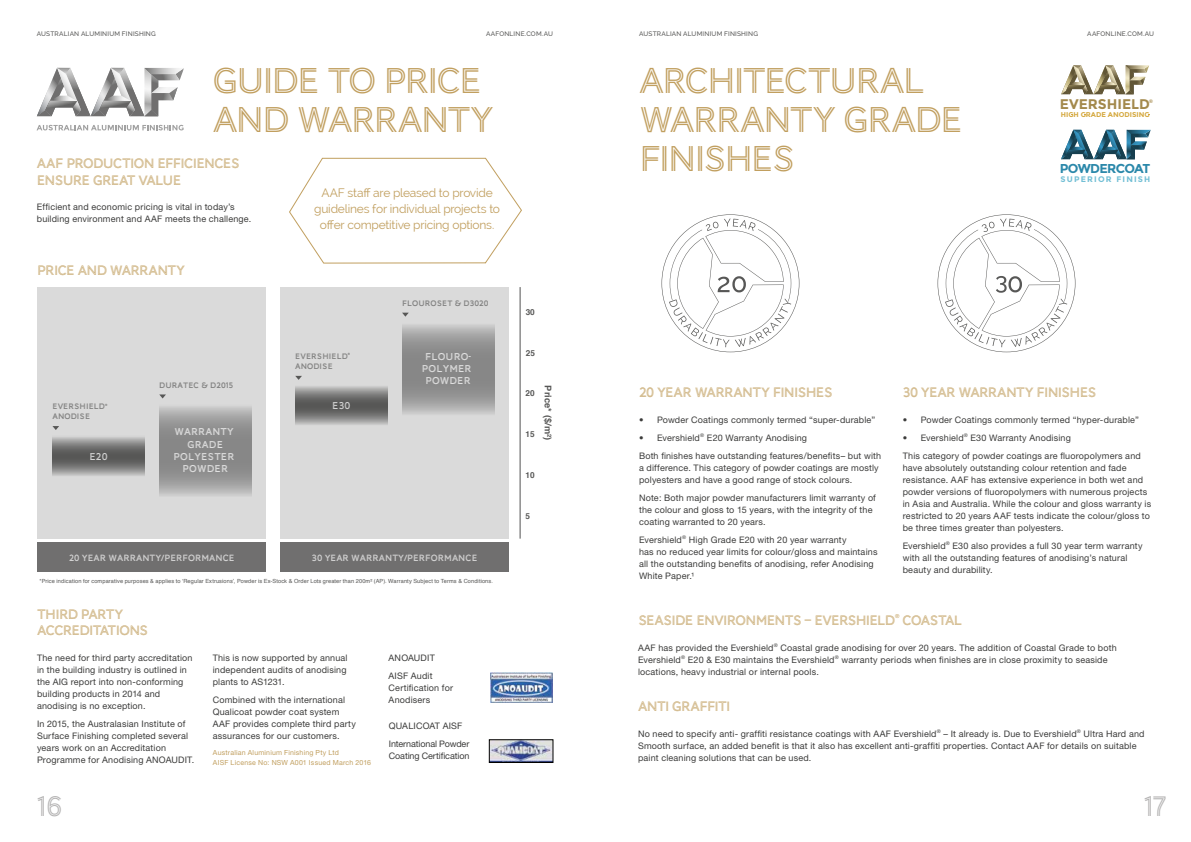
<style>
.page{position:relative;width:1191px;height:842px;background:#fff}
.page>*{position:absolute;margin:0;border:0;box-sizing:border-box;transform-origin:0 0}
.t1{font:37px/39px "AW Conqueror Inline";letter-spacing:-.06em;color:#c19f5f}
.t2{font:29px "AW Conqueror Inline";color:#b3b2b2}
.t3{font:14px/16px "AW Conqueror Inline";letter-spacing:-.055em;color:#c19f5f}
.t4{font:700 14px "Montserrat";color:#a3894c}
.t5{font:700 12.9px "Montserrat";letter-spacing:-.05em;color:#2b88aa}
.t6{font:12px/15.8px "Raleway";letter-spacing:-.02em;color:#c19f5f;text-align:center}
.t7{font:10.3px/12.3px "AW Conqueror Inline";letter-spacing:.01em;color:#fff;text-align:center}
.t8{font:9.2px "AW Conqueror Inline";color:#fff}
.t9{font:700 9.2px "Helvetica";letter-spacing:.01em;color:#575756}
.t10{font:9px/12px "Helvetica Neue";letter-spacing:.02em;color:#3c3c3b}
.t11{font:9px/18px "Helvetica Neue";letter-spacing:-.01em;color:#3c3c3b}
.t12{font:8.2px "AW Conqueror Inline";letter-spacing:.01em;color:#575756}
.t13{font:700 8.2px "Helvetica";letter-spacing:.01em;color:#575756}
.t14{font:700 8px "Montserrat";letter-spacing:.15em;color:#72bfd5}
.t15{font:7px/10px "Helvetica Neue";letter-spacing:.025em;color:#c19f5f}
.t16{font:700 7px "Montserrat";color:#d5a940}
.t17{font:500 6.5px "Raleway";letter-spacing:.03em;color:#575756}
.t18{font:5.6px "Helvetica";letter-spacing:.02em;color:#575756}
.t19{font:5.5px "Helvetica Neue";color:#c19f5f}
.t20{font:700 5px "Helvetica";color:#a58a4d}
.t21{font:3px "Helvetica";color:#3c3c3b}
</style>
<div class="page">
<div style="left:38px;top:542px;width:228px;height:29px;background:#706f6f"></div>
<div style="left:281px;top:542px;width:228px;height:29px;background:#706f6f"></div>
<div style="left:38px;top:287px;width:228px;height:252px;background:#dadada"></div>
<div style="left:281px;top:287px;width:228px;height:252px;background:#dadada"></div>
<hr style="left:519px;top:287px;width:1px;height:252px;background:#575756">
<svg style="left:53px;top:437px;width:92px;height:39px;background:#7f7f7e"></svg>
<svg style="left:159px;top:407px;width:92px;height:89px;background:#989898"></svg>
<svg style="left:295px;top:386px;width:92px;height:39px;background:#80807f"></svg>
<svg style="left:402px;top:325px;width:92px;height:89px;background:#989898"></svg>
<svg style="left:52px;top:426px;width:7px;height:4px"></svg>
<svg style="left:295px;top:376px;width:7px;height:4px"></svg>
<svg style="left:159px;top:394px;width:7px;height:4px"></svg>
<svg style="left:402px;top:313px;width:7px;height:4px"></svg>
<svg style="left:289px;top:157px;width:233px;height:107px"></svg>
<svg style="left:661px;top:214px;width:138px;height:138px"></svg>
<svg style="left:937px;top:214px;width:138px;height:138px"></svg>
<svg style="left:1061px;top:65px;width:88px;height:29px"></svg>
<svg style="left:1061px;top:130px;width:89px;height:29px"></svg>
<svg style="left:37px;top:68px;width:147px;height:48px"></svg>
<svg style="left:37px;top:125px;width:147px;height:5px"></svg>
<img style="left:490px;top:672px;width:63px;height:31px">
<img style="left:491px;top:742px;width:60px;height:19px">
<div style="left:489px;top:740px;width:64px;height:23px;border:1px solid #000"></div>
<p class="t17" style="left:37px;top:30px;width:120px">AUSTRALIAN ALUMINIUM FINISHING</p>
<p class="t17" style="left:486px;top:30px;width:68px">AAFONLINE.COM.AU</p>
<p class="t17" style="left:639px;top:30px;width:120px">AUSTRALIAN ALUMINIUM FINISHING</p>
<p class="t17" style="left:1087px;top:30px;width:68px">AAFONLINE.COM.AU</p>
<h1 class="t1" style="left:213px;top:63px;width:283px">GUIDE TO PRICE<br>AND WARRANTY</h1>
<h1 class="t1" style="left:639px;top:63px;width:326px">ARCHITECTURAL<br>WARRANTY GRADE<br>FINISHES</h1>
<h3 class="t4" style="left:1060px;top:96px;width:91px">EVERSHIELD</h3>
<p class="t20" style="left:1149px;top:97px;width:5px">®</p>
<p class="t16" style="left:1060px;top:110px;width:90px">HIGH GRADE ANODISING</p>
<h3 class="t3" style="left:37px;top:157px;width:205px">AAF PRODUCTION EFFICIENCES<br>ENSURE GREAT VALUE</h3>
<p class="t10" style="left:37px;top:200px;width:216px">Efficient and economic pricing is vital in today’s building environment and AAF meets the challenge.</p>
<h3 class="t5" style="left:1059px;top:161px;width:92px">POWDERCOAT</h3>
<p class="t14" style="left:1060px;top:174px;width:91px">SUPERIOR FINISH</p>
<h3 class="t6" style="left:314px;top:185px;width:187px">AAF staff are pleased to provide guidelines for individual projects to offer competitive pricing options.</h3>
<h3 class="t3" style="left:37px;top:263px;width:149px">PRICE AND WARRANTY</h3>
<p class="t12" style="left:52px;top:403px;width:54px">EVERSHIELD</p>
<p class="t21" style="left:105px;top:402px;width:4px">®</p>
<p class="t12" style="left:52px;top:413px;width:39px">ANODISE</p>
<p class="t7" style="left:89px;top:451px;width:20px">E20</p>
<p class="t12" style="left:159px;top:381px;width:75px">DURATEC &amp; D2015</p>
<p class="t7" style="left:174px;top:426px;width:62px">WARRANTY<br>GRADE<br>POLYESTER<br>POWDER</p>
<p class="t8" style="left:69px;top:553px;width:167px">20 YEAR WARRANTY/PERFORMANCE</p>
<p class="t12" style="left:295px;top:352px;width:54px">EVERSHIELD</p>
<p class="t21" style="left:348px;top:352px;width:4px">®</p>
<p class="t12" style="left:295px;top:362px;width:39px">ANODISE</p>
<p class="t7" style="left:332px;top:400px;width:20px">E30</p>
<p class="t12" style="left:402px;top:299px;width:88px">FLOUROSET &amp; D3020</p>
<p class="t7" style="left:422px;top:351px;width:51px">FLOURO-<br>POLYMER<br>POWDER</p>
<p class="t8" style="left:312px;top:553px;width:167px">30 YEAR WARRANTY/PERFORMANCE</p>
<p class="t18" style="left:39px;top:577px;width:455px">*Price indication for comparative purposes &amp; applies to ‘Regular Extrusions’, Powder is Ex-Stock &amp; Order Lots greater than 200m² (AP). Warranty Subject to Terms &amp; Conditions.</p>
<h3 class="t3" style="left:37px;top:607px;width:113px">THIRD PARTY<br>ACCREDITATIONS</h3>
<p class="t10" style="left:37px;top:651px;width:157px">The need for third party accreditation in the building industry is outlined in the AIG report into non-conforming building products in 2014 and anodising is no exception.</p>
<p class="t10" style="left:37px;top:717px;width:159px">In 2015, the Australasian Institute of Surface Finishing completed several years work on an Accreditation Programme for Anodising ANOAUDIT.</p>
<p class="t10" style="left:213px;top:651px;width:136px;text-align:justify">This is now supported by annual independent audits of anodising plants to AS1231.</p>
<p class="t10" style="left:213px;top:693px;width:145px">Combined with the international<br>Qualicoat powder coat system<br>AAF provides complete third party assurances for our customers.</p>
<p class="t15" style="left:213px;top:747px;width:159px">Australian Aluminium Finishing Pty Ltd<br>AISF License No: NSW A001 Issued March 2016</p>
<p class="t10" style="left:388px;top:648px;width:48px;line-height:18px">ANOAUDIT<br>AISF Audit</p>
<p class="t10" style="left:388px;top:681px;width:66px">Certification for<br>Anodisers</p>
<p class="t11" style="left:389px;top:717px;width:82px">QUALICOAT AISF<br>International Powder</p>
<p class="t11" style="left:389px;top:747px;width:82px">Coating Certification</p>
<p class="t13" style="left:525px;top:305px;width:11px">30</p>
<p class="t13" style="left:526px;top:346px;width:11px">25</p>
<p class="t13" style="left:525px;top:387px;width:11px">20</p>
<p class="t13" style="left:525px;top:428px;width:11px">15</p>
<p class="t13" style="left:525px;top:469px;width:11px">10</p>
<p class="t13" style="left:525px;top:510px;width:6px">5</p>
<p class="t9" style="left:555px;top:385px;width:56px;rotate:90deg">Price* ($/m²)</p>
<h3 class="t3" style="left:639px;top:385px;width:195px">20 YEAR WARRANTY FINISHES</h3>
<p class="t10" style="left:639px;top:414px;width:238px">• Powder Coatings commonly termed “super-durable”</p>
<p class="t10" style="left:639px;top:429px;width:244px;line-height:18px">• Evershield<sup>®</sup> E20 Warranty Anodising<br>Both finishes have outstanding features/benefits– but with</p>
<p class="t10" style="left:639px;top:462px;width:241px">a difference. This category of powder coatings are mostly polyesters and have a good range of stock colours.</p>
<p class="t10" style="left:639px;top:492px;width:238px">Note: Both major powder manufacturers limit warranty of the colour and gloss to 15 years, with the integrity of the coating warranted to 20 years.</p>
<p class="t10" style="left:639px;top:534px;width:240px">Evershield<sup>®</sup> High Grade E20 with 20 year warranty<br>has no reduced year limits for colour/gloss and maintains all the outstanding benefits of anodising, refer Anodising White Paper.¹</p>
<h3 class="t3" style="left:902px;top:385px;width:195px">30 YEAR WARRANTY FINISHES</h3>
<p class="t10" style="left:902px;top:414px;width:238px">• Powder Coatings commonly termed “hyper-durable”</p>
<p class="t10" style="left:902px;top:429px;width:239px;line-height:18px">• Evershield<sup>®</sup> E30 Warranty Anodising<br>This category of powder coatings are fluoropolymers and</p>
<p class="t10" style="left:902px;top:462px;width:250px">have absolutely outstanding colour retention and fade resistance. AAF has extensive experience in both wet and powder versions of fluoropolymers with numerous projects in Asia and Australia. While the colour and gloss warranty is restricted to 20 years AAF tests indicate the colour/gloss to be three times greater than polyesters.</p>
<p class="t10" style="left:902px;top:540px;width:241px">Evershield<sup>®</sup> E30 also provides a full 30 year term warranty with all the outstanding features of anodising’s natural beauty and durability.</p>
<h3 class="t3" style="left:638px;top:613px;width:259px">SEASIDE ENVIRONMENTS – EVERSHIELD</h3>
<p class="t19" style="left:895px;top:613px;width:6px">®</p>
<h3 class="t3" style="left:902px;top:613px;width:61px">COASTAL</h3>
<p class="t10" style="left:638px;top:642px;width:480px">AAF has provided the Evershield<sup>®</sup> Coastal grade anodising for over 20 years. The addition of Coastal Grade to both<br>Evershield<sup>®</sup> E20 &amp; E30 maintains the Evershield<sup>®</sup> warranty periods when finishes are in close proximity to seaside locations, heavy industrial or internal pools.</p>
<h3 class="t3" style="left:638px;top:699px;width:94px">ANTI GRAFFITI</h3>
<p class="t10" style="left:638px;top:728px;width:508px">No need to specify anti- graffiti resistance coatings with AAF Evershield<sup>®</sup> – It already is. Due to Evershield<sup>®</sup> Ultra Hard and<br>Smooth surface, an added benefit is that it also has excellent anti-graffiti properties. Contact AAF for details on suitable paint cleaning solutions that can be used.</p>
<h2 class="t2" style="left:37px;top:793px;width:28px">16</h2>
<h2 class="t2" style="left:1143px;top:793px;width:25px">17</h2>
</div>
